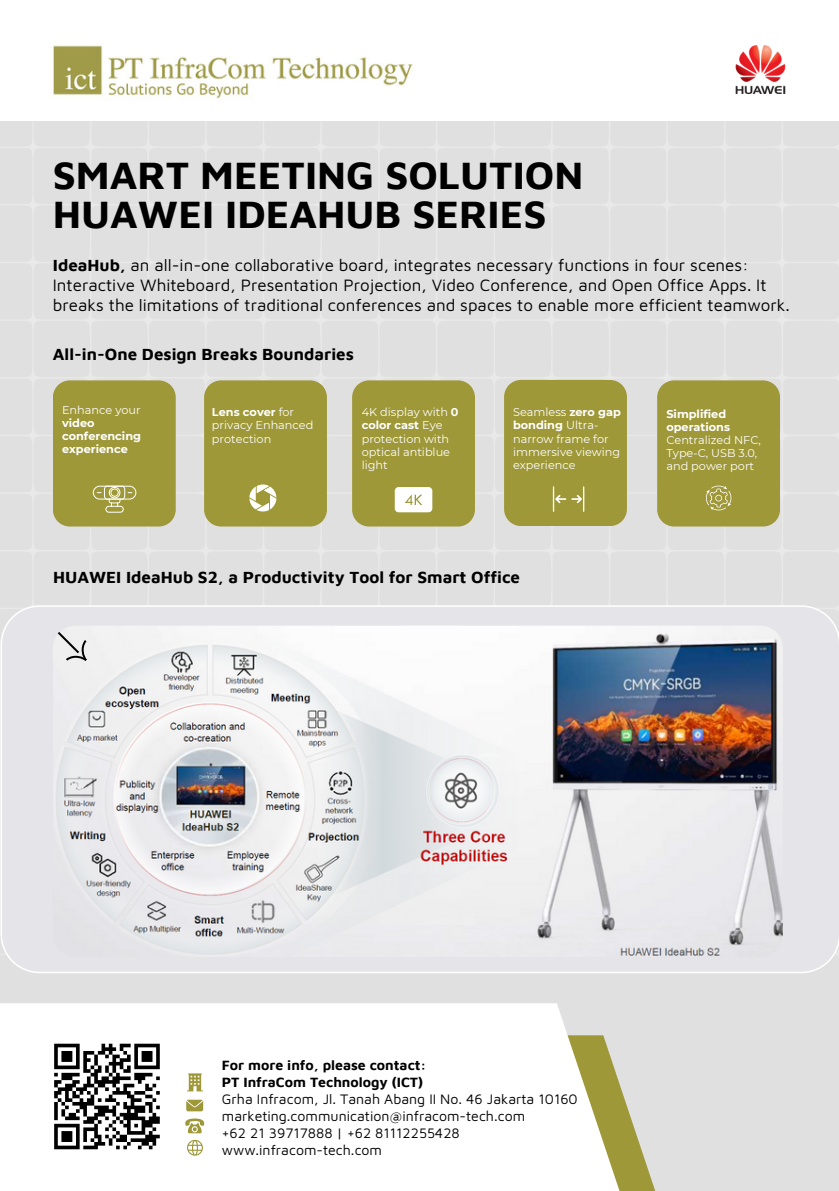
<style>
.page{position:relative;width:839px;height:1191px;background:#fff}
.page>*{position:absolute;margin:0;border:0;box-sizing:border-box;transform-origin:0 0}
.t1{font:700 40px "Maven Pro";color:#000}
.t2{font:17px/20.2px "Maven Pro";color:#000}
.t3{font:700 17px "Maven Pro";color:#000}
.t4{font:14.2px "Maven Pro";color:#000}
.t5{font:700 14.2px "Maven Pro";color:#000}
.t6{font:11.2px/13.2px "Montserrat";color:#fff}
.t7{font:700 11.2px/13.2px "Montserrat";color:#fff}
.s1{font-weight:700}
.s2{font-weight:400}
</style>
<div class="page">
<div style="left:0;top:0;width:838px;height:1191px;background:#e0e0e0"></div>
<svg style="left:1px;top:605px;width:837px;height:368px"></svg>
<div style="left:0;top:0;width:838px;height:121px;background:#fff"></div>
<img style="left:53px;top:45px;width:360px;height:53px">
<img style="left:735px;top:46px;width:50px;height:48px">
<img style="left:53px;top:626px;width:729px;height:331px;border-radius:23px">
<svg style="left:58px;top:632px;width:38px;height:38px"></svg>
<svg style="left:633px;top:1125px;width:23px;height:66px"></svg>
<svg style="left:0;top:1003px;width:633px;height:188px;background:#f9f9f4"></svg>
<div style="left:47px;top:1036px;width:120px;height:121px;background:#fff;border-radius:15px"></div>
<svg style="left:54px;top:1043px;width:106px;height:107px"></svg>
<svg style="left:187px;top:1073px;width:16px;height:18px"></svg>
<svg style="left:186px;top:1100px;width:17px;height:11px"></svg>
<svg style="left:185px;top:1119px;width:20px;height:14px"></svg>
<svg style="left:187px;top:1140px;width:16px;height:16px"></svg>
<div style="left:204px;top:380px;width:123px;height:147px;background:#9e9838"></div>
<svg style="left:352px;top:380px;width:123px;height:147px;background:#a49e45"></svg>
<div style="left:504px;top:380px;width:123px;height:146px;background:#9e9838"></div>
<div style="left:657px;top:380px;width:123px;height:147px;background:#9e9838"></div>
<div style="left:53px;top:380px;width:123px;height:147px;background:#9e9838"></div>
<p class="t1" style="left:53px;top:150px;width:532px">SMART MEETING SOLUTION</p>
<p class="t1" style="left:53px;top:190px;width:495px">HUAWEI IDEAHUB SERIES</p>
<p class="t2" style="left:53px;top:255px;width:738px"><span class="s1">IdeaHub,</span> an all-in-one collaborative board, integrates necessary functions in four scenes:<br>Interactive Whiteboard, Presentation Projection, Video Conference, and Open Office Apps. It breaks the limitations of traditional conferences and spaces to enable more efficient teamwork.</p>
<p class="t3" style="left:53px;top:343px;width:302px">All-in-One Design Breaks Boundaries</p>
<p class="t7" style="left:62px;top:403px;width:80px"><span class="s2">Enhance your </span>video conferencing experience</p>
<p class="t6" style="left:212px;top:406px;width:103px"><span class="s1">Lens cover</span> for privacy Enhanced protection</p>
<p class="t6" style="left:361px;top:406px;width:98px">4K display with <span class="s1">0 color cast</span> Eye</p>
<p class="t6" style="left:361px;top:432px;width:90px;text-align:justify">protection with optical antiblue light</p>
<p class="t6" style="left:513px;top:406px;width:109px">Seamless <span class="s1">zero gap bonding</span> Ultra&shy;narrow frame for</p>
<p class="t6" style="left:513px;top:445px;width:109px">immersive viewing experience</p>
<p class="t3" style="left:53px;top:567px;width:468px">HUAWEI IdeaHub S2, a Productivity Tool for Smart Office</p>
<p class="t7" style="left:666px;top:407px;width:65px">Simplified operations</p>
<p class="t6" style="left:666px;top:433px;width:96px">Centralized NFC,<br>Type-C, USB 3.0, and power port</p>
<p class="t5" style="left:222px;top:1056px;width:206px">For more info, please contact:</p>
<p class="t5" style="left:222px;top:1073px;width:203px">PT InfraCom Technology (ICT)</p>
<p class="t4" style="left:222px;top:1090px;width:357px">Grha Infracom, Jl. Tanah Abang II No. 46 Jakarta 10160</p>
<p class="t4" style="left:222px;top:1107px;width:305px">marketing.communication@infracom-tech.com</p>
<p class="t4" style="left:222px;top:1124px;width:239px">+62 21 39717888 | +62 81112255428</p>
<p class="t4" style="left:222px;top:1141px;width:162px">www.infracom-tech.com</p>
</div>
